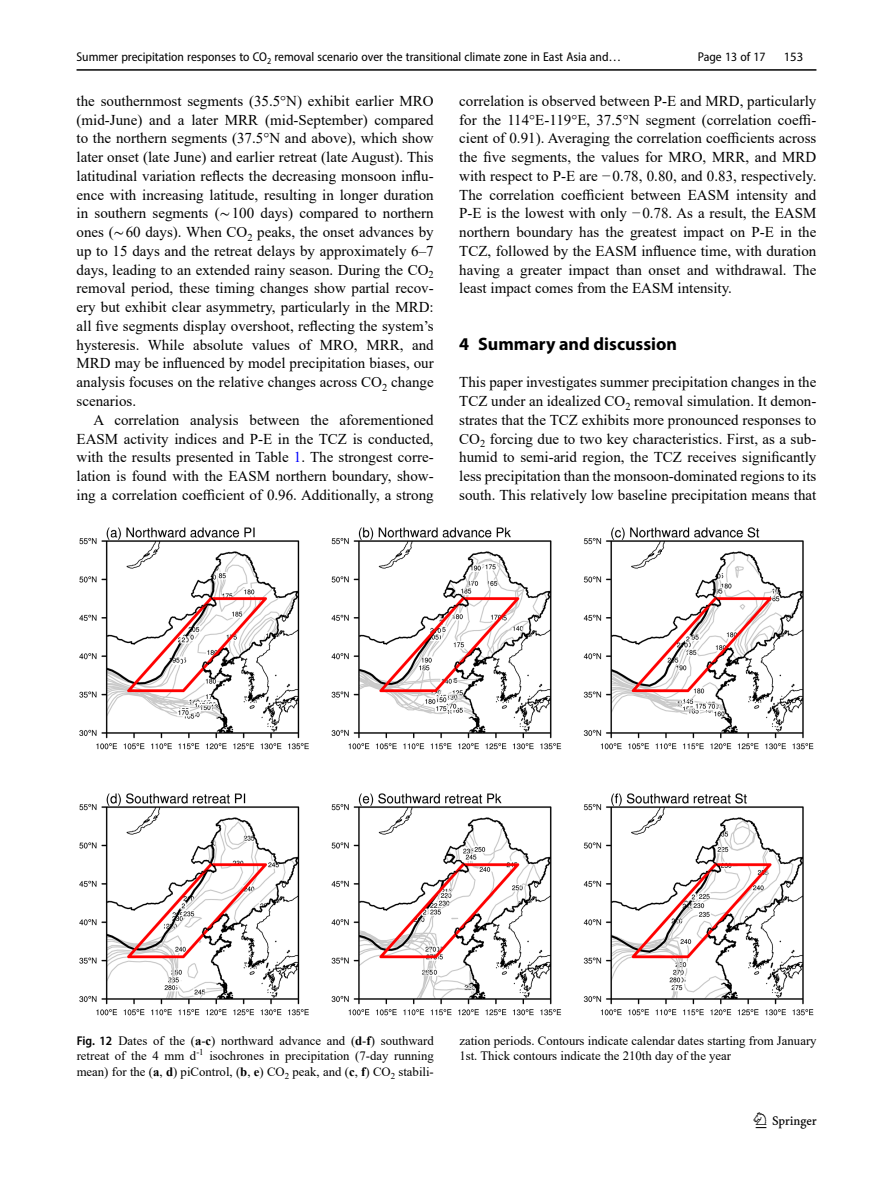
<style>
.page{position:relative;width:893px;height:1187px;background:#fff}
.page>*{position:absolute;margin:0;border:0;box-sizing:border-box;transform-origin:0 0}
.t1{font:22.5px "Springnew";color:#000}
.Head_1{font:700 18px "Myriad Pro";color:#000}
.Body_Text_Indent{font:15px/18.8px "Times New Roman";color:#000;text-align:justify}
.Body_Text{font:15px/18.8px "Times New Roman";color:#000;text-align:justify}
.Figure_Caption{font:12.75px/15px "Times New Roman";color:#000;text-align:justify}
.t2{font:semi-condensed 12.75px "Myriad Pro";color:#000}
.t3{font:12.75px "Myriad Pro";color:#000}
.s1{font-family:"STIX"}
.s2{color:#00f}
.s3{font-family:"Myriad Pro";font-weight:600;font-stretch:semi-condensed}
.s4{font-weight:700}
</style>
<div class="page">
<hr style="left:77px;top:69px;width:739px;height:2px;background:#000">
<img style="left:79px;top:527px;width:735px;height:489px">
<p class="t2" style="left:698px;top:49px;width:69px">Page 13 of 17</p>
<p class="t3" style="left:784px;top:48px;width:21px">153</p>
<p class="t2" style="left:77px;top:49px;width:546px">Summer precipitation responses to CO<sub>2</sub> removal scenario over the transitional climate zone in East Asia and…</p>
<p class="Body_Text_Indent" style="left:459px;top:91px;width:359px">correlation is observed between P-E and MRD, particularly for the 114°E-119°E, 37.5°N segment (correlation coeffi&shy;cient of 0.91). Averaging the correlation coefficients across the five segments, the values for MRO, MRR, and MRD with respect to P-E are −0.78, 0.80, and 0.83, respectively.<br>The correlation coefficient between EASM intensity and P-E is the lowest with only −0.78. As a result, the EASM northern boundary has the greatest impact on P-E in the TCZ, followed by the EASM influence time, with duration having a greater impact than onset and withdrawal. The least impact comes from the EASM intensity.</p>
<p class="Body_Text_Indent" style="left:77px;top:91px;width:359px">the southernmost segments (35.5°N) exhibit earlier MRO (mid-June) and a later MRR (mid-September) compared to the northern segments (37.5°N and above), which show later onset (late June) and earlier retreat (late August). This latitudinal variation reflects the decreasing monsoon influ&shy;ence with increasing latitude, resulting in longer duration in southern segments (<span class="s1">∼</span>100 days) compared to northern ones (<span class="s1">∼</span>60 days). When CO<sub>2</sub> peaks, the onset advances by up to 15 days and the retreat delays by approximately 6–7 days, leading to an extended rainy season. During the CO<sub>2 </sub>removal period, these timing changes show partial recov&shy;ery but exhibit clear asymmetry, particularly in the MRD: all five segments display overshoot, reflecting the system’s hysteresis. While absolute values of MRO, MRR, and MRD may be influenced by model precipitation biases, our analysis focuses on the relative changes across CO<sub>2</sub> change scenarios.</p>
<p class="Body_Text_Indent" style="left:77px;top:410px;width:359px;text-indent:17px">A correlation analysis between the aforementioned EASM activity indices and P-E in the TCZ is conducted, with the results presented in Table <span class="s2">1</span>. The strongest corre&shy;lation is found with the EASM northern boundary, show&shy;ing a correlation coefficient of 0.96. Additionally, a strong</p>
<p class="Head_1" style="left:459px;top:332px;width:219px">4 Summary and discussion</p>
<p class="Body_Text" style="left:459px;top:372px;width:359px">This paper investigates summer precipitation changes in the TCZ under an idealized CO<sub>2</sub> removal simulation. It demon&shy;strates that the TCZ exhibits more pronounced responses to CO<sub>2</sub> forcing due to two key characteristics. First, as a sub&shy;humid to semi-arid region, the TCZ receives significantly less precipitation than the monsoon-dominated regions to its south. This relatively low baseline precipitation means that</p>
<p class="Figure_Caption" style="left:77px;top:1033px;width:359px"><span class="s3">Fig. 12</span> Dates of the (<span class="s4">a</span>-<span class="s4">c</span>) northward advance and (<span class="s4">d</span>-<span class="s4">f</span>) southward retreat of the 4 mm d<sup>-1</sup> isochrones in precipitation (7-day running mean) for the (<span class="s4">a</span>, <span class="s4">d</span>) piControl, (<span class="s4">b</span>, <span class="s4">e</span>) CO<sub>2</sub> peak, and (<span class="s4">c</span>, <span class="s4">f</span>) CO<sub>2</sub> stabili-</p>
<p class="Figure_Caption" style="left:459px;top:1033px;width:359px">zation periods. Contours indicate calendar dates starting from January<br>1st. Thick contours indicate the 210th day of the year</p>
<h1 class="t1" style="left:756px;top:1107px;width:63px">1 3</h1>
</div>
